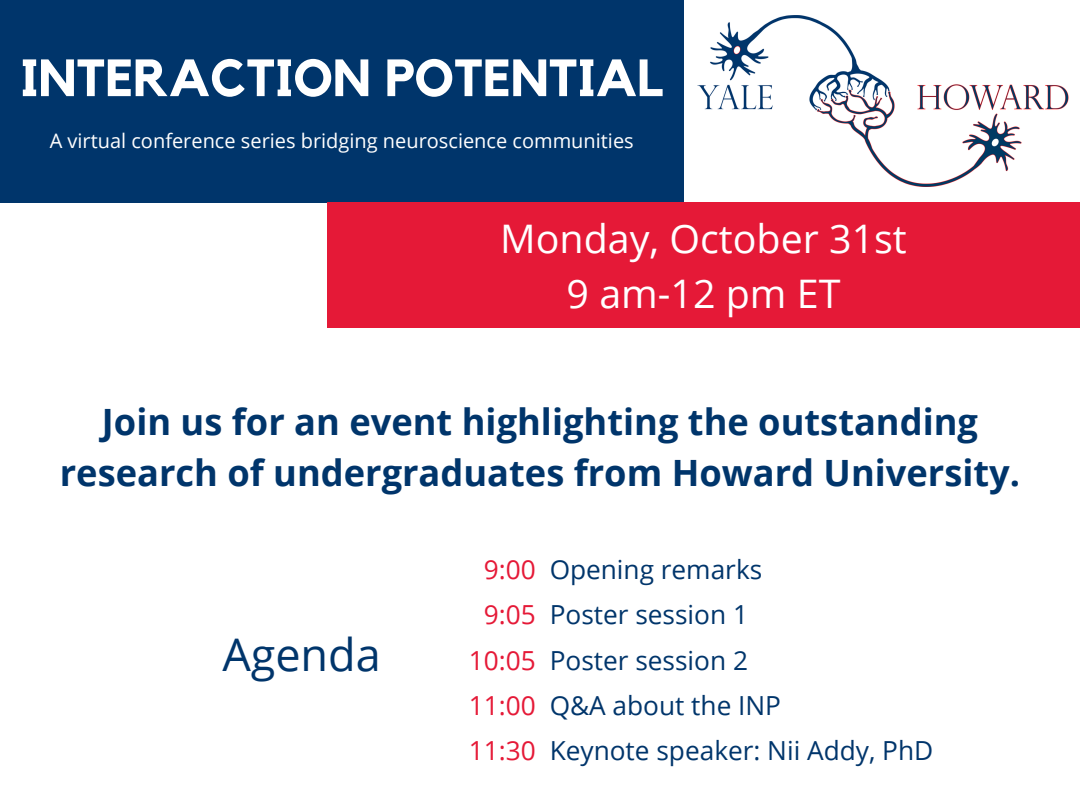
<style>
.page{position:relative;width:1080px;height:810px;background:#fff}
.page>*{position:absolute;margin:0;border:0;box-sizing:border-box;transform-origin:0 0}
.t1{font:700 51.81px "Kollektif";color:#fff}
.t2{font:45px "Open Sans";color:#00356b}
.t3{font:39.38px/54.9px "Open Sans";color:#fff;text-align:center}
.t4{font:700 36.25px/50.6px "Open Sans";color:#00356b;text-align:center}
.t5{font:26.25px/45.1px "Open Sans";color:#00356b}
.t6{font:26.25px/45.1px "Open Sans";color:#e51937;text-align:center}
.t7{font:20px "Open Sans";color:#fff}
</style>
<div class="page">
<div style="left:0;top:0;width:683px;height:203px;background:#00356b"></div>
<div style="left:327px;top:203px;width:753px;height:125px;background:#e51937"></div>
<img style="left:698px;top:16px;width:371px;height:170px">
<h1 class="t1" style="left:20px;top:54px;width:644px">INTERACTION POTENTIAL</h1>
<p class="t7" style="left:50px;top:127px;width:586px">A virtual conference series bridging neuroscience communities</p>
<p class="t3" style="left:500px;top:211px;width:408px">Monday, October 31st<br>9 am-12 pm ET</p>
<p class="t4" style="left:60px;top:396px;width:962px">Join us for an event highlighting the outstanding research of undergraduates from Howard University.</p>
<p class="t2" style="left:222px;top:623px;width:160px">Agenda</p>
<p class="t6" style="left:469px;top:547px;width:68px">9:00<br>9:05<br>10:05<br>11:00<br>11:30</p>
<p class="t5" style="left:550px;top:547px;width:385px">Opening remarks<br>Poster session 1<br>Poster session 2<br>Q&amp;A about the INP<br>Keynote speaker: Nii Addy, PhD</p>
</div>
